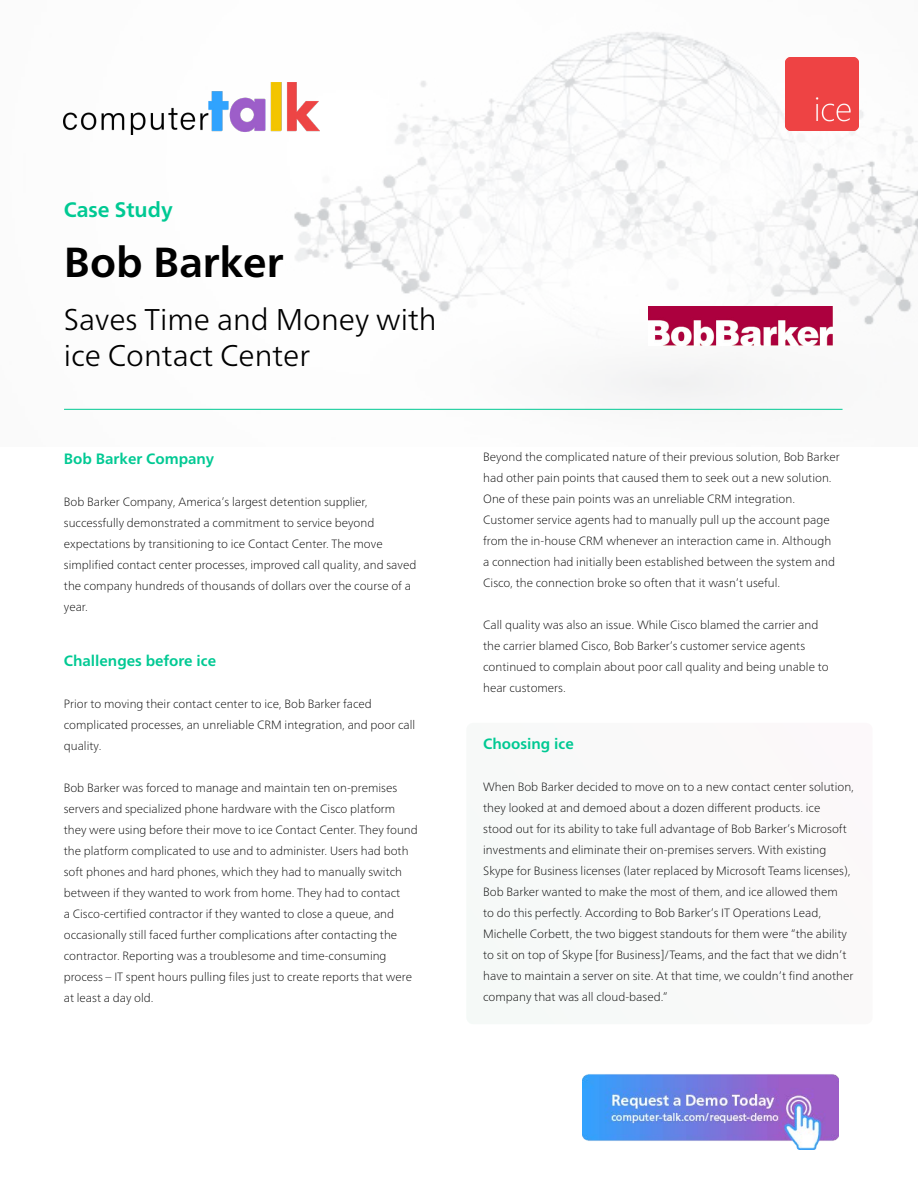
<style>
.page{position:relative;width:918px;height:1188px;background:#fff}
.page>*{position:absolute;margin:0;border:0;box-sizing:border-box;transform-origin:0 0}
.t1{font:700 42px "Frutiger Neue LT Pro";color:#000}
.t2{font:300 30px/36px "Frutiger Neue LT Pro";color:#000}
.t3{font:700 21px "Frutiger Neue LT Pro";color:#00c993}
.t4{font:700 15px "Frutiger Neue LT Pro";color:#00c993}
.t5{font:100 12px/21px "Frutiger Neue LT Pro";color:#000}
</style>
<div class="page">
<img style="left:63px;top:32px;width:855px;height:377px">
<div style="left:466px;top:723px;width:407px;height:301px;background:#f9f9f9;border-radius:7px"></div>
<img style="left:649px;top:307px;width:183px;height:38px">
<hr style="left:64px;top:409px;width:779px;height:1px;background:#00c993">
<img style="left:64px;top:82px;width:256px;height:53px">
<div style="left:785px;top:58px;width:73px;height:73px;background:#ee4344"></div>
<img style="left:583px;top:1074px;width:255px;height:75px">
<h3 class="t3" style="left:64px;top:198px;width:110px">Case Study</h3>
<h1 class="t1" style="left:64px;top:237px;width:221px">Bob Barker</h1>
<h2 class="t2" style="left:64px;top:301px;width:374px">Saves Time and Money with ice Contact Center</h2>
<p class="t4" style="left:64px;top:450px;width:152px">Bob Barker Company</p>
<p class="t5" style="left:64px;top:491px;width:354px">Bob Barker Company, America’s largest detention supplier, successfully demonstrated a commitment to service beyond expectations by transitioning to ice Contact Center. The move simplified contact center processes, improved call quality, and saved the company hundreds of thousands of dollars over the course of a year.</p>
<p class="t4" style="left:64px;top:652px;width:154px">Challenges before ice</p>
<p class="t5" style="left:64px;top:694px;width:353px">Prior to moving their contact center to ice, Bob Barker faced complicated processes, an unreliable CRM integration, and poor call quality.</p>
<p class="t5" style="left:64px;top:778px;width:356px">Bob Barker was forced to manage and maintain ten on-premises servers and specialized phone hardware with the Cisco platform they were using before their move to ice Contact Center. They found the platform complicated to use and to administer. Users had both soft phones and hard phones, which they had to manually switch between if they wanted to work from home. They had to contact<br>a Cisco-certified contractor if they wanted to close a queue, and occasionally still faced further complications after contacting the contractor. Reporting was a troublesome and time-consuming process – IT spent hours pulling files just to create reports that were at least a day old.</p>
<p class="t5" style="left:483px;top:447px;width:358px">Beyond the complicated nature of their previous solution, Bob Barker had other pain points that caused them to seek out a new solution.<br>One of these pain points was an unreliable CRM integration.<br>Customer service agents had to manually pull up the account page from the in-house CRM whenever an interaction came in. Although a connection had initially been established between the system and Cisco, the connection broke so often that it wasn’t useful.</p>
<p class="t5" style="left:483px;top:615px;width:347px">Call quality was also an issue. While Cisco blamed the carrier and the carrier blamed Cisco, Bob Barker’s customer service agents continued to complain about poor call quality and being unable to hear customers.</p>
<p class="t4" style="left:483px;top:735px;width:92px">Choosing ice</p>
<p class="t5" style="left:483px;top:776px;width:372px">When Bob Barker decided to move on to a new contact center solution, they looked at and demoed about a dozen different products. ice<br>stood out for its ability to take full advantage of Bob Barker’s Microsoft investments and eliminate their on-premises servers. With existing Skype for Business licenses (later replaced by Microsoft Teams licenses), Bob Barker wanted to make the most of them, and ice allowed them<br>to do this perfectly. According to Bob Barker’s IT Operations Lead, Michelle Corbett, the two biggest standouts for them were “the ability to sit on top of Skype [for Business]/Teams, and the fact that we didn’t have to maintain a server on site. At that time, we couldn’t find another company that was all cloud-based.”</p>
</div>
